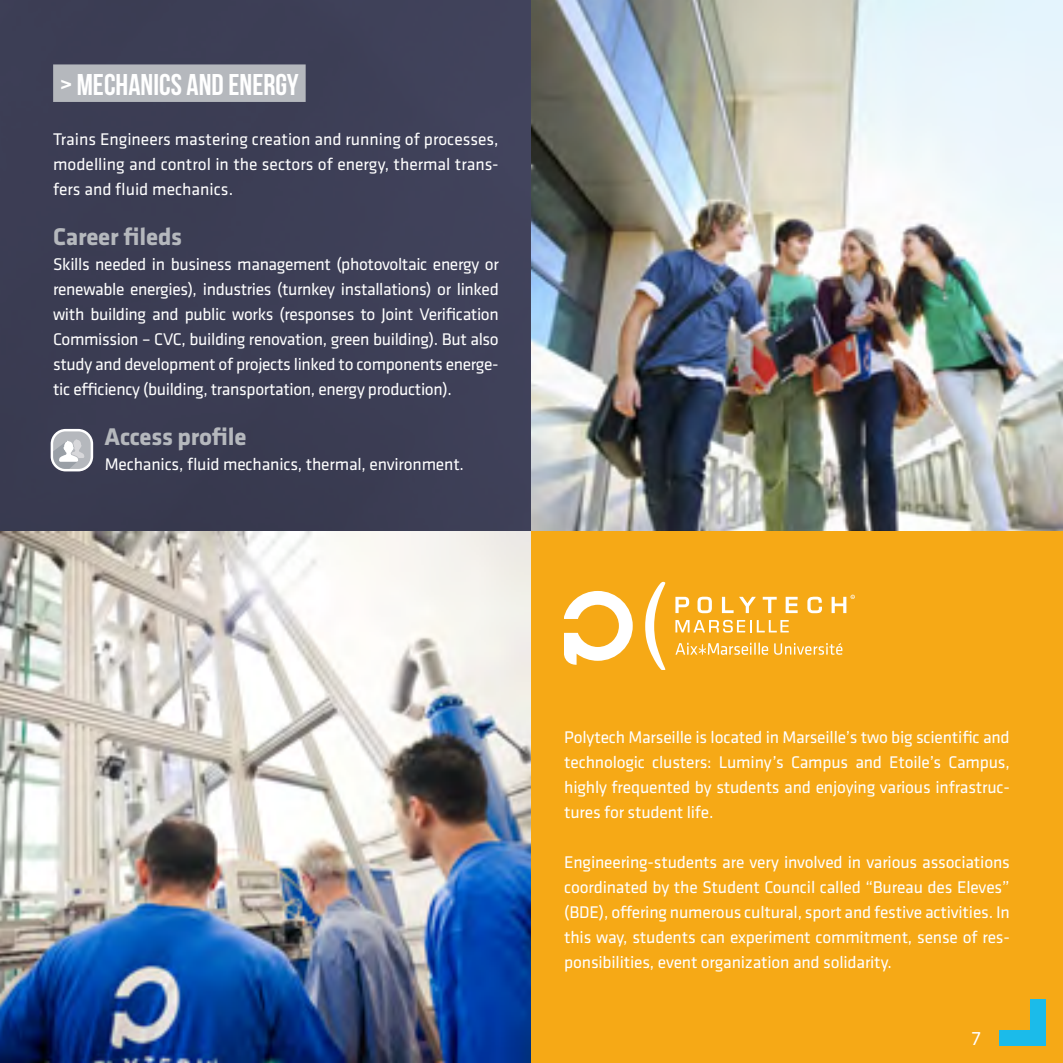
<style>
.page{position:relative;width:1063px;height:1063px;background:#fff}
.page>*{position:absolute;margin:0;border:0;box-sizing:border-box;transform-origin:0 0}
.t1{font:30px "Bebas Neue";color:#fff}
.t2{font:700 25px "Klavika Basic";letter-spacing:-.01em;color:#b5b8bd}
.t3{font:20px "Klavika Basic";color:#fff}
.t4{font:17.5px/25px "Klavika Basic";letter-spacing:-.01em;color:#fff;text-align:justify}
</style>
<div class="page">
<div style="left:0;top:0;width:531px;height:532px;background:#3c3e55"></div>
<img style="left:0;top:532px;width:531px;height:531px">
<img style="left:531px;top:0;width:532px;height:531px">
<div style="left:53px;top:64px;width:253px;height:38px;background:#b5b8bd"></div>
<div style="left:52px;top:430px;width:40px;height:40px;background:#b5b8bd;border-radius:14px"></div>
<div style="left:51px;top:429px;width:42px;height:42px;border:2px solid #fff;border-radius:14px"></div>
<svg style="left:53px;top:439px;width:31px;height:30px"></svg>
<div style="left:531px;top:531px;width:532px;height:532px;background:#f6a916"></div>
<div style="left:1030px;top:999px;width:15px;height:46px;background:#1bbbea"></div>
<div style="left:999px;top:1030px;width:46px;height:15px;background:#1bbbea"></div>
<svg style="left:645px;top:582px;width:20px;height:88px"></svg>
<svg style="left:675px;top:643px;width:93px;height:12px"></svg>
<svg style="left:774px;top:643px;width:68px;height:12px"></svg>
<svg style="left:564px;top:591px;width:69px;height:74px"></svg>
<svg style="left:675px;top:597px;width:14px;height:16px"></svg>
<svg style="left:698px;top:597px;width:14px;height:16px"></svg>
<svg style="left:722px;top:597px;width:34px;height:16px"></svg>
<svg style="left:763px;top:597px;width:14px;height:16px"></svg>
<svg style="left:786px;top:597px;width:12px;height:16px"></svg>
<svg style="left:807px;top:597px;width:15px;height:16px"></svg>
<svg style="left:832px;top:595px;width:23px;height:18px"></svg>
<svg style="left:675px;top:620px;width:114px;height:13px"></svg>
<h1 class="t1" style="left:60px;top:68px;width:240px">&gt; MECHANICS AND ENERGY</h1>
<p class="t4" style="left:53px;top:126px;width:447px">Trains Engineers mastering creation and running of processes, modelling and control in the sectors of energy, thermal trans&shy;fers and fluid mechanics.</p>
<h2 class="t2" style="left:53px;top:218px;width:130px">Career fileds</h2>
<p class="t4" style="left:53px;top:251px;width:447px">Skills needed in business management (photovoltaic energy or renewable energies), industries (turnkey installations) or linked with building and public works (responses to Joint Verification Commission – CVC, building renovation, green building). But also study and development of projects linked to components energe&shy;tic efficiency (building, transportation, energy production).</p>
<h2 class="t2" style="left:105px;top:418px;width:144px">Access profile</h2>
<p class="t4" style="left:105px;top:451px;width:361px">Mechanics, fluid mechanics, thermal, environment.</p>
<p class="t4" style="left:564px;top:724px;width:447px">Polytech Marseille is located in Marseille’s two big scientific and technologic clusters: Luminy’s Campus and Etoile’s Campus, highly frequented by students and enjoying various infrastruc&shy;tures for student life.</p>
<p class="t4" style="left:564px;top:850px;width:447px">Engineering-students are very involved in various associations coordinated by the Student Council called “Bureau des Eleves” (BDE), offering numerous cultural, sport and festive activities. In this way, students can experiment commitment, sense of res&shy;ponsibilities, event organization and solidarity.</p>
<p class="t3" style="left:972px;top:1026px;width:10px">7</p>
</div>
